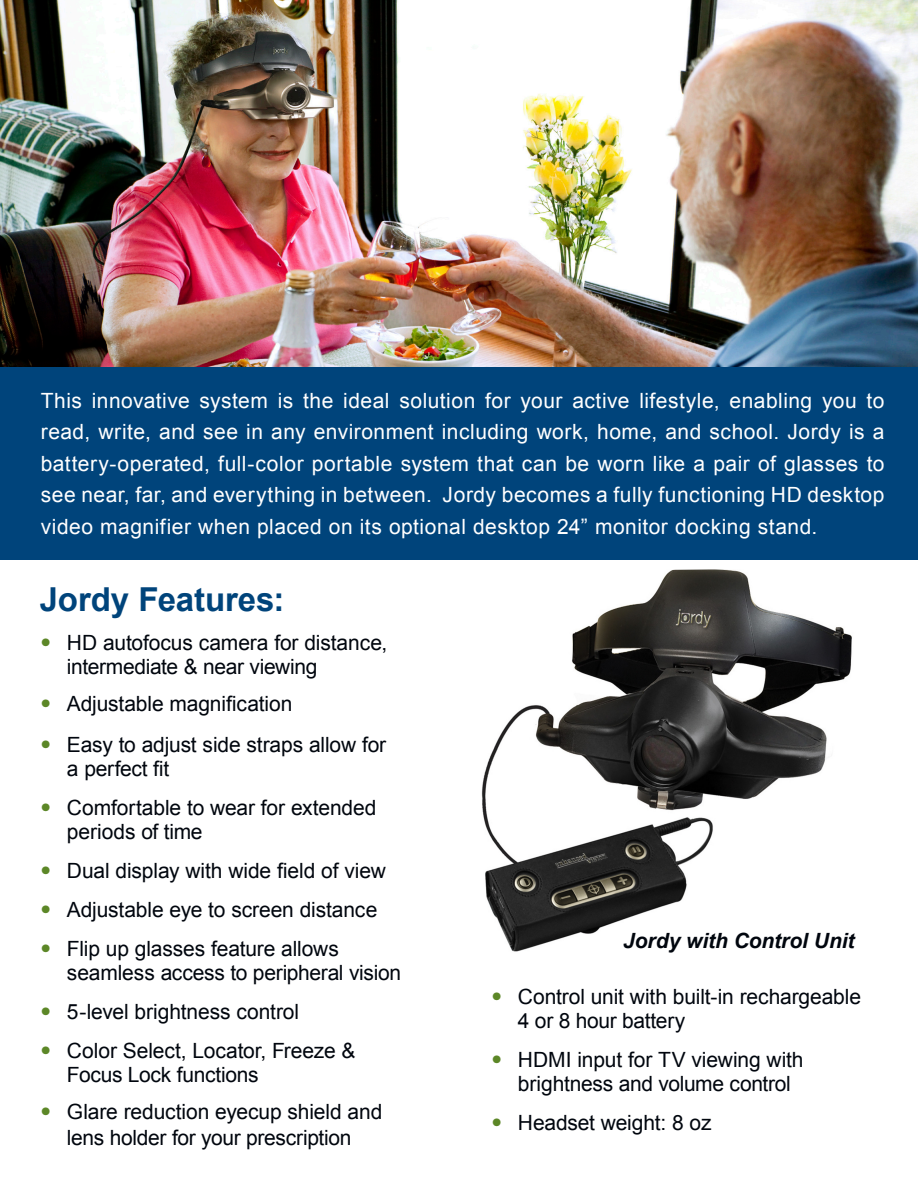
<style>
.page{position:relative;width:918px;height:1188px;background:#fff}
.page>*{position:absolute;margin:0;border:0;box-sizing:border-box;transform-origin:0 0}
.red_bullets{font:700 33px "Arial";letter-spacing:-.005em;color:#00447b}
.green_bullets{font:21px/24px "Arial";letter-spacing:-.01em;color:#01060e}
.Body{font:21px/31.5px "Arial";letter-spacing:.025em;color:#fff;text-align:justify}
.Lg_Mnl_Header{font:italic 700 21px "Arial";letter-spacing:-.005em;color:#01060e}
.s1{font-family:"Americana Std";font-size:24px;color:#5c8727}
</style>
<div class="page">
<img style="left:481px;top:569px;width:371px;height:383px">
<img style="left:0;top:0;width:918px;height:367px">
<div style="left:0;top:367px;width:918px;height:192px;background:#00447b"></div>
<p class="Body" style="left:41px;top:385px;width:845px">This innovative system is the ideal solution for your active lifestyle, enabling you to read, write, and see in any environment including work, home, and school. Jordy is a battery-operated, full-color portable system that can be worn like a pair of glasses to see near, far, and everything in between. Jordy becomes a fully functioning HD desktop video magnifier when placed on its optional desktop 24” monitor docking stand.</p>
<p class="red_bullets" style="left:40px;top:577px;width:246px">Jordy Features:</p>
<p class="green_bullets" style="left:67px;top:631px;width:322px;text-indent:-27px"><span class="s1">•</span> HD autofocus camera for distance, intermediate &amp; near viewing</p>
<p class="green_bullets" style="left:40px;top:692px;width:254px"><span class="s1">•</span> Adjustable magnification</p>
<p class="green_bullets" style="left:67px;top:733px;width:321px;text-indent:-27px"><span class="s1">•</span> Easy to adjust side straps allow for a perfect fit</p>
<p class="green_bullets" style="left:67px;top:796px;width:311px;text-indent:-27px"><span class="s1">•</span> Comfortable to wear for extended periods of time</p>
<p class="green_bullets" style="left:40px;top:859px;width:347px"><span class="s1">•</span> Dual display with wide field of view</p>
<p class="green_bullets" style="left:40px;top:898px;width:339px"><span class="s1">•</span> Adjustable eye to screen distance</p>
<p class="green_bullets" style="left:67px;top:937px;width:336px;text-indent:-27px"><span class="s1">•</span> Flip up glasses feature allows seamless access to peripheral vision</p>
<p class="green_bullets" style="left:40px;top:1000px;width:261px"><span class="s1">•</span> 5-level brightness control</p>
<p class="green_bullets" style="left:67px;top:1039px;width:290px;text-indent:-27px"><span class="s1">•</span> Color Select, Locator, Freeze &amp;<br>Focus Lock functions</p>
<p class="green_bullets" style="left:40px;top:1099px;width:344px;line-height:25.5px;text-align:center"><span class="s1">•</span> Glare reduction eyecup shield and lens holder for your prescription</p>
<p class="Lg_Mnl_Header" style="left:623px;top:927px;width:233px">Jordy with Control Unit</p>
<p class="green_bullets" style="left:518px;top:985px;width:345px;text-indent:-27px"><span class="s1">•</span> Control unit with built-in rechargeable<br>4 or 8 hour battery</p>
<p class="green_bullets" style="left:518px;top:1048px;width:287px;text-indent:-27px"><span class="s1">•</span> HDMI input for TV viewing with brightness and volume control</p>
<p class="green_bullets" style="left:491px;top:1111px;width:222px"><span class="s1">•</span> Headset weight: 8 oz</p>
</div>
